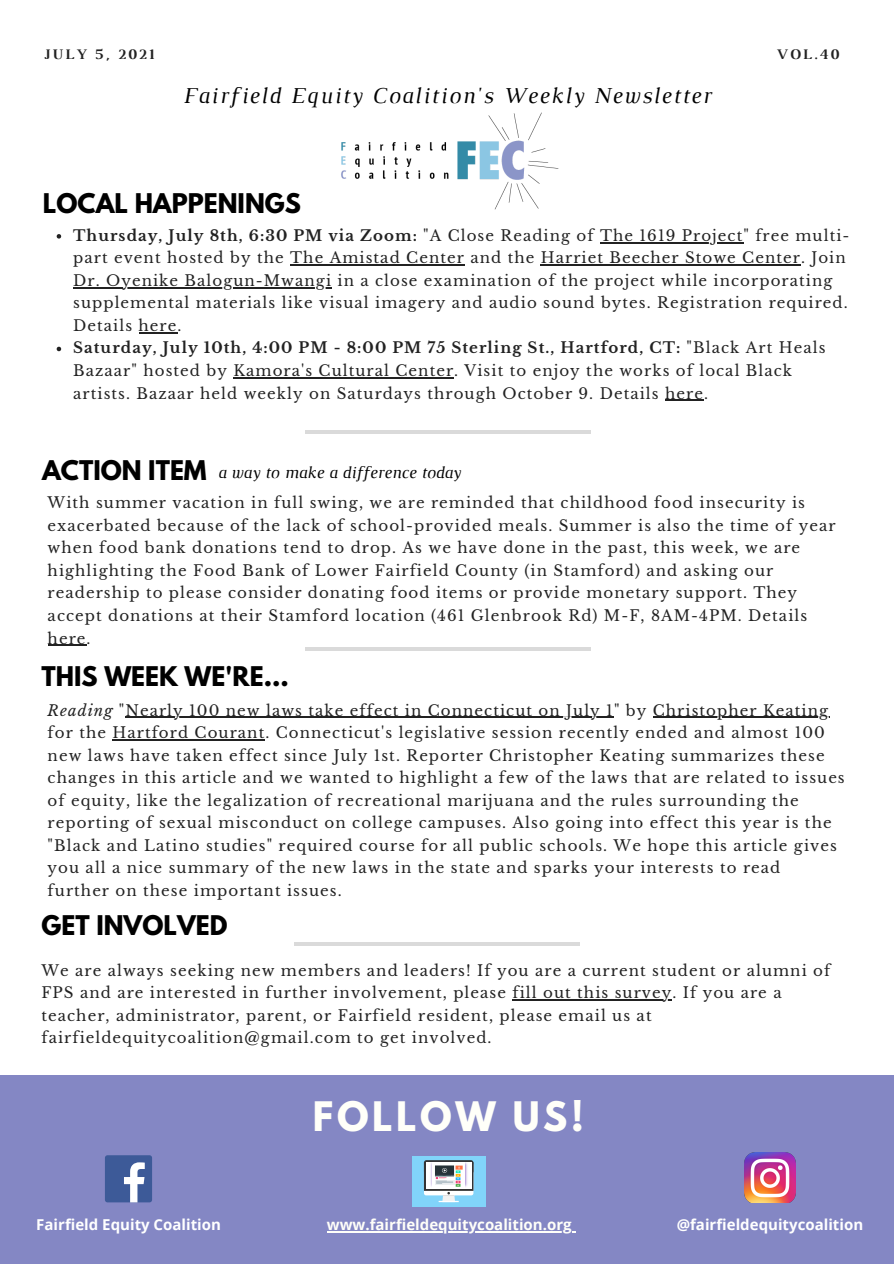
<style>
.page{position:relative;width:894px;height:1264px;background:#fff}
.page>*{position:absolute;margin:0;border:0;box-sizing:border-box;transform-origin:0 0}
.t1{font:700 36px "League Spartan";letter-spacing:.1em;color:#fffff9}
.t2{font:700 24px "League Spartan";color:#000}
.t3{font:italic 23.25px "Luthier";letter-spacing:.07em;color:#000}
.t4{font:italic 17.4px "Luthier";color:#000}
.t5{font:15px/22.5px "Libre Baskerville";letter-spacing:.07em;color:#222}
.t6{font:700 15px "Open Sans";color:#fff}
.t7{font:700 15px "Open Sans";color:#fffff9}
.t8{font:700 14.85px "Luthier";letter-spacing:.14em;color:#222}
.s1{font-weight:700}
.s2{font-style:italic}
</style>
<div class="page">
<svg style="left:57px;top:234px;width:4px;height:4px"></svg>
<hr style="left:600px;top:242px;width:143px;height:1px;background:#222">
<hr style="left:290px;top:264px;width:175px;height:1px;background:#222">
<hr style="left:540px;top:264px;width:260px;height:1px;background:#222">
<hr style="left:73px;top:287px;width:259px;height:1px;background:#222">
<hr style="left:138px;top:332px;width:39px;height:1px;background:#222">
<svg style="left:57px;top:347px;width:4px;height:4px"></svg>
<hr style="left:233px;top:377px;width:221px;height:1px;background:#222">
<hr style="left:665px;top:399px;width:38px;height:2px;background:#222">
<hr style="left:512px;top:999px;width:160px;height:1px;background:#222">
<hr style="left:48px;top:644px;width:38px;height:1px;background:#222">
<div style="left:0;top:1075px;width:893px;height:188px;background:#8487c4"></div>
<img style="left:744px;top:1152px;width:51px;height:50px">
<div style="left:105px;top:1155px;width:47px;height:47px;background:#3d5a98;border-radius:3px"></div>
<svg style="left:124px;top:1162px;width:21px;height:40px"></svg>
<div style="left:412px;top:1155px;width:73px;height:51px;background:#81d4fa"></div>
<svg style="left:424px;top:1160px;width:49px;height:42px;background:#b8c2c7"></svg>
<hr style="left:327px;top:1231px;width:244px;height:1px;background:#fffff9">
<hr style="left:125px;top:716px;width:489px;height:2px;background:#222">
<hr style="left:652px;top:716px;width:176px;height:2px;background:#222">
<hr style="left:112px;top:739px;width:153px;height:1px;background:#222">
<img style="left:341px;top:112px;width:218px;height:98px">
<hr style="left:305px;top:647px;width:285px;height:4px;background:#dadada">
<hr style="left:294px;top:942px;width:285px;height:4px;background:#dadada">
<hr style="left:305px;top:430px;width:285px;height:3px;background:#000">
<p class="t8" style="left:44px;top:49px;width:111px">JULY 5, 2021</p>
<p class="t8" style="left:775px;top:49px;width:64px">VOL.40</p>
<p class="t3" style="left:183px;top:87px;width:529px">Fairfield Equity Coalition's Weekly Newsletter</p>
<p class="t2" style="left:43px;top:191px;width:259px">LOCAL HAPPENINGS</p>
<p class="t5" style="left:73px;top:224px;width:777px"><span class="s1">Thursday, July 8th, 6:30 PM via Zoom:</span> "A Close Reading of The 1619 Project" free multi&shy;part event hosted by the The Amistad Center and the Harriet Beecher Stowe Center. Join Dr. Oyenike Balogun-Mwangi in a close examination of the project while incorporating supplemental materials like visual imagery and audio sound bytes. Registration required.<br>Details here.</p>
<p class="t5" style="left:73px;top:337px;width:753px"><span class="s1">Saturday, July 10th, 4:00 PM - 8:00 PM 75 Sterling St., Hartford, CT:</span> "Black Art Heals<br>Bazaar" hosted by Kamora's Cultural Center. Visit to enjoy the works of local Black artists. Bazaar held weekly on Saturdays through October 9. Details here.</p>
<p class="t2" style="left:42px;top:458px;width:166px">ACTION ITEM</p>
<p class="t4" style="left:218px;top:466px;width:244px">a way to make a difference today</p>
<p class="t5" style="left:48px;top:492px;width:789px">With summer vacation in full swing, we are reminded that childhood food insecurity is exacerbated because of the lack of school-provided meals. Summer is also the time of year when food bank donations tend to drop. As we have done in the past, this week, we are highlighting the Food Bank of Lower Fairfield County (in Stamford) and asking our readership to please consider donating food items or provide monetary support. They accept donations at their Stamford location (461 Glenbrook Rd) M-F, 8AM-4PM. Details here.</p>
<p class="t2" style="left:42px;top:665px;width:249px">THIS WEEK WE'RE...</p>
<p class="t5" style="left:48px;top:699px;width:798px"><span class="s2">Reading</span> "Nearly 100 new laws take effect in Connecticut on July 1" by Christopher Keating for the Hartford Courant. Connecticut's legislative session recently ended and almost 100 new laws have taken effect since July 1st. Reporter Christopher Keating summarizes these changes in this article and we wanted to highlight a few of the laws that are related to issues of equity, like the legalization of recreational marijuana and the rules surrounding the reporting of sexual misconduct on college campuses. Also going into effect this year is the "Black and Latino studies" required course for all public schools. We hope this article gives you all a nice summary of the new laws in the state and sparks your interests to read further on these important issues.</p>
<p class="t2" style="left:42px;top:913px;width:187px">GET INVOLVED</p>
<p class="t5" style="left:41px;top:959px;width:790px">We are always seeking new members and leaders! If you are a current student or alumni of FPS and are interested in further involvement, please fill out this survey. If you are a teacher, administrator, parent, or Fairfield resident, please email us at fairfieldequitycoalition@gmail.com to get involved.</p>
<p class="t1" style="left:313px;top:1098px;width:272px">FOLLOW US!</p>
<p class="t6" style="left:36px;top:1213px;width:186px">Fairfield Equity Coalition</p>
<p class="t7" style="left:327px;top:1213px;width:246px">www.fairfieldequitycoalition.org</p>
<p class="t6" style="left:676px;top:1213px;width:188px">@fairfieldequitycoalition</p>
</div>
